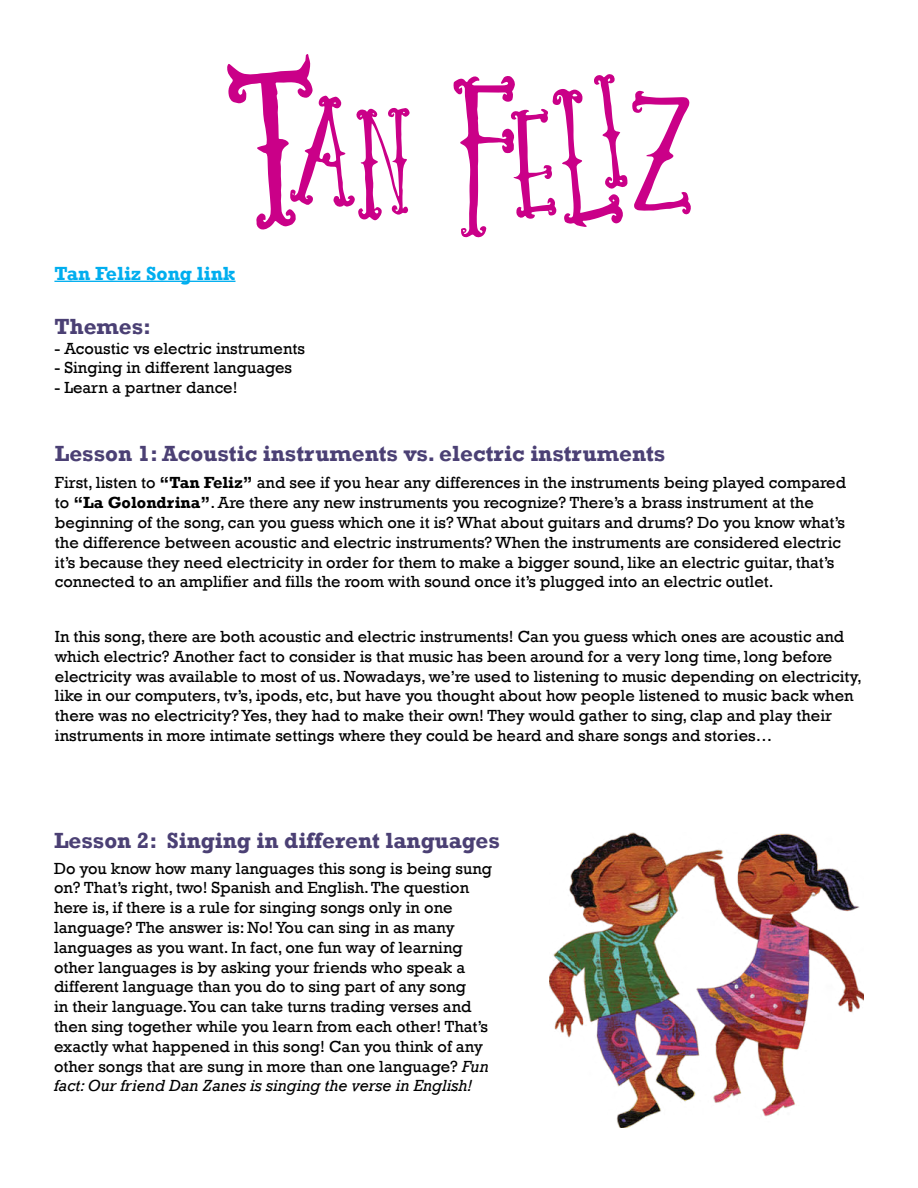
<style>
.page{position:relative;width:918px;height:1188px;background:#fff}
.page>*{position:absolute;margin:0;border:0;box-sizing:border-box;transform-origin:0 0}
.t1{font:700 22.5px "Rockwell";color:#4b4074}
.t2{font:700 19.5px "Rockwell";color:#00aeef}
.t3{font:16.5px/19.8px "Rockwell";color:#000}
.s1{font-weight:700}
.s2{font-style:italic}
</style>
<div class="page">
<hr style="left:54px;top:281px;width:182px;height:1px;background:#00aeef">
<svg style="left:453px;top:74px;width:238px;height:164px"></svg>
<svg style="left:227px;top:54px;width:183px;height:176px"></svg>
<img style="left:550px;top:832px;width:313px;height:295px">
<p class="t2" style="left:54px;top:266px;width:183px">Tan Feliz Song link</p>
<h1 class="t1" style="left:54px;top:318px;width:98px">Themes:</h1>
<p class="t3" style="left:54px;top:340px;width:252px">- Acoustic vs electric instruments</p>
<p class="t3" style="left:54px;top:360px;width:239px">- Singing in different languages</p>
<p class="t3" style="left:54px;top:379px;width:185px">- Learn a partner dance!</p>
<h1 class="t1" style="left:55px;top:446px;width:612px">Lesson 1: Acoustic instruments vs. electric instruments</h1>
<p class="t3" style="left:55px;top:475px;width:793px">First, listen to <span class="s1">“Tan Feliz”</span> and see if you hear any differences in the instruments being played compared to <span class="s1">“La Golondrina”</span>. Are there any new instruments you recognize? There’s a brass instrument at the beginning of the song, can you guess which one it is? What about guitars and drums? Do you know what’s the difference between acoustic and electric instruments? When the instruments are considered electric it’s because they need electricity in order for them to make a bigger sound, like an electric guitar, that’s connected to an amplifier and fills the room with sound once it’s plugged into an electric outlet.</p>
<p class="t3" style="left:55px;top:628px;width:809px">In this song, there are both acoustic and electric instruments! Can you guess which ones are acoustic and which electric? Another fact to consider is that music has been around for a very long time, long before electricity was available to most of us. Nowadays, we’re used to listening to music depending on electricity, like in our computers, tv’s, ipods, etc, but have you thought about how people listened to music back when there was no electricity? Yes, they had to make their own! They would gather to sing, clap and play their instruments in more intimate settings where they could be heard and share songs and stories…</p>
<h1 class="t1" style="left:54px;top:832px;width:447px">Lesson 2: Singing in different languages</h1>
<p class="t3" style="left:54px;top:860px;width:440px">Do you know how many languages this song is being sung on? That’s right, two! Spanish and English. The question here is, if there is a rule for singing songs only in one language? The answer is: No! You can sing in as many languages as you want. In fact, one fun way of learning other languages is by asking your friends who speak a different language than you do to sing part of any song<br>in their language. You can take turns trading verses and then sing together while you learn from each other! That’s exactly what happened in this song! Can you think of any other songs that are sung in more than one language? <span class="s2">Fun fact: Our friend Dan Zanes is singing the verse in English!</span></p>
</div>
